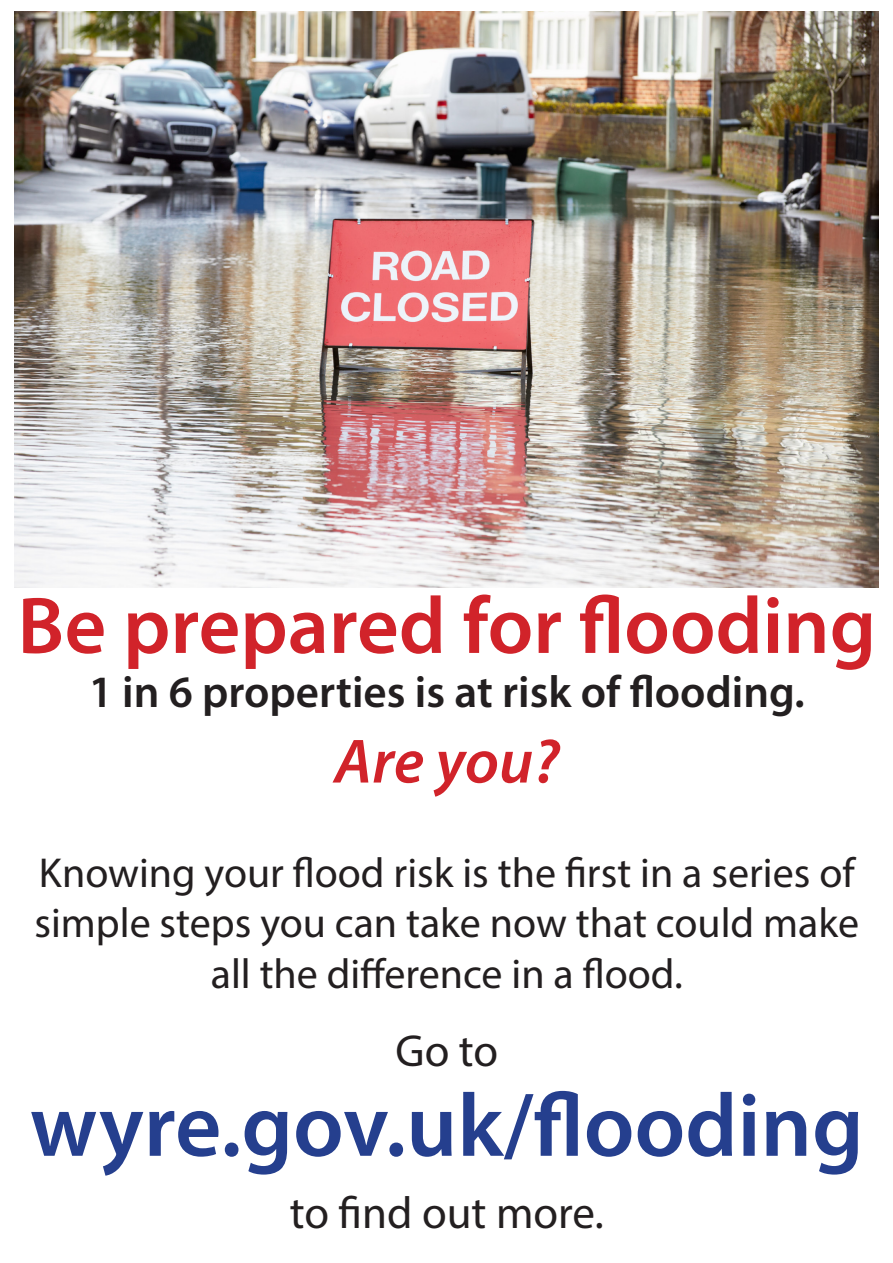
<style>
.page{position:relative;width:893px;height:1263px;background:#fff}
.page>*{position:absolute;margin:0;border:0;box-sizing:border-box;transform-origin:0 0}
.t1{font:600 90px "Myriad Pro";color:#253f8e}
.t2{font:600 81px "Myriad Pro";color:#d1232a}
.t3{font:italic 600 63px "Myriad Pro";color:#d1232a}
.t4{font:600 45px "Myriad Pro";color:#231f20}
.t5{font:45px "Myriad Pro";color:#231f20}
.t6{font:42px/50.4px "Myriad Pro";color:#231f20}
</style>
<div class="page">
<img style="left:15px;top:12px;width:864px;height:576px">
<p class="t2" style="left:17px;top:574px;width:860px">Be prepared for flooding</p>
<p class="t4" style="left:89px;top:663px;width:717px">1 in 6 properties is at risk of flooding.</p>
<p class="t3" style="left:334px;top:721px;width:227px">Are you?</p>
<p class="t6" style="left:34px;top:847px;width:826px">Knowing your flood risk is the first in a series of simple steps you can take now that could make</p>
<p class="t6" style="left:211px;top:948px;width:474px">all the difference in a flood.</p>
<p class="t5" style="left:395px;top:1023px;width:104px">Go to</p>
<p class="t1" style="left:30px;top:1068px;width:835px">wyre.gov.uk/flooding</p>
<p class="t5" style="left:290px;top:1185px;width:316px">to find out more.</p>
</div>
